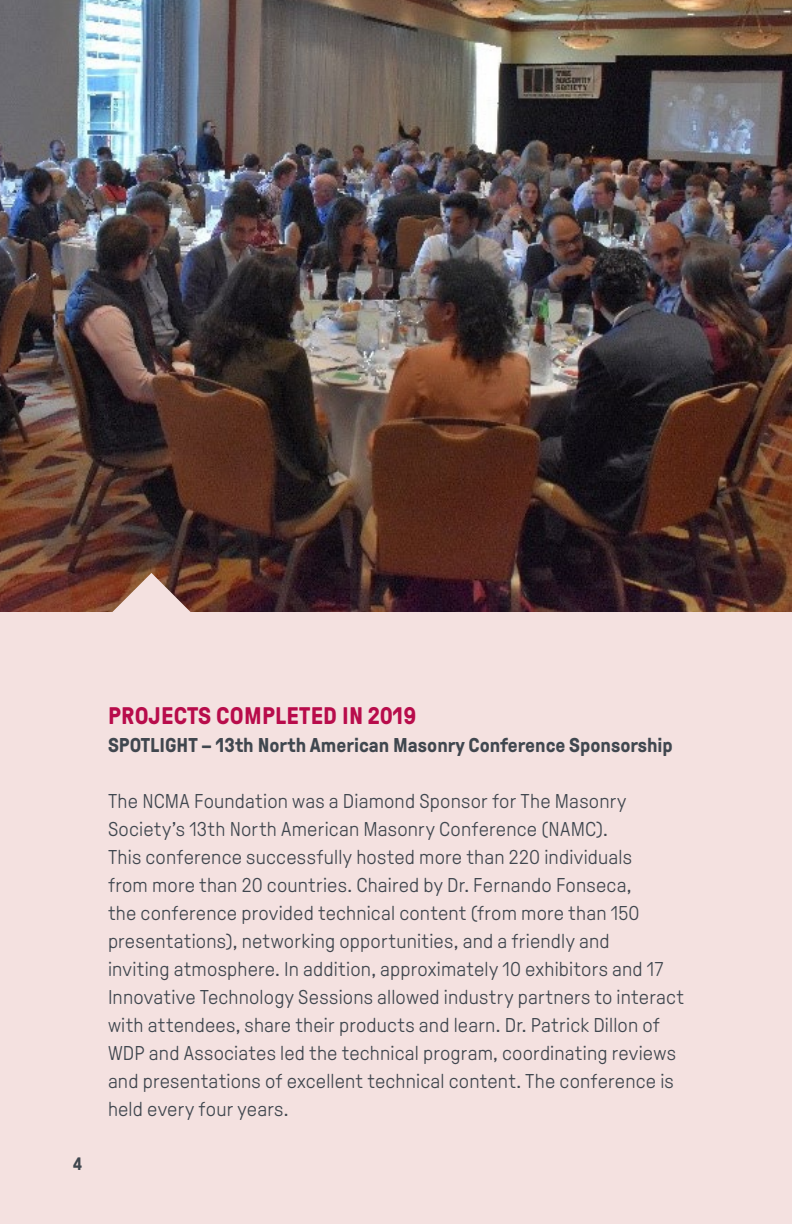
<style>
.page{position:relative;width:792px;height:1224px;background:#f4e1e0}
.page>*{position:absolute;margin:0;border:0;box-sizing:border-box;transform-origin:0 0}
.t1{font:700 24px "GT Pressura";letter-spacing:.01em;color:#b80c4b}
.t2{font:300 20px/28px "GT Pressura";letter-spacing:.01em;color:#40474f}
.t3{font:700 20px "GT Pressura";color:#40474f}
.t4{font:700 18px "GT Pressura";color:#40474f}
</style>
<div class="page">
<img style="left:0;top:0;width:792px;height:612px">
<svg style="left:112px;top:573px;width:79px;height:39px"></svg>
<p class="t4" style="left:73px;top:1154px;width:10px">4</p>
<p class="t1" style="left:108px;top:703px;width:310px">PROJECTS COMPLETED IN 2019</p>
<p class="t3" style="left:108px;top:734px;width:566px">SPOTLIGHT – 13th North American Masonry Conference Sponsorship</p>
<p class="t2" style="left:108px;top:787px;width:577px">The NCMA Foundation was a Diamond Sponsor for The Masonry Society’s 13th North American Masonry Conference (NAMC).<br>This conference successfully hosted more than 220 individuals<br>from more than 20 countries. Chaired by Dr. Fernando Fonseca,<br>the conference provided technical content (from more than 150 presentations), networking opportunities, and a friendly and<br>inviting atmosphere. In addition, approximately 10 exhibitors and 17<br>Innovative Technology Sessions allowed industry partners to interact with attendees, share their products and learn. Dr. Patrick Dillon of WDP and Associates led the technical program, coordinating reviews and presentations of excellent technical content. The conference is held every four years.</p>
</div>
